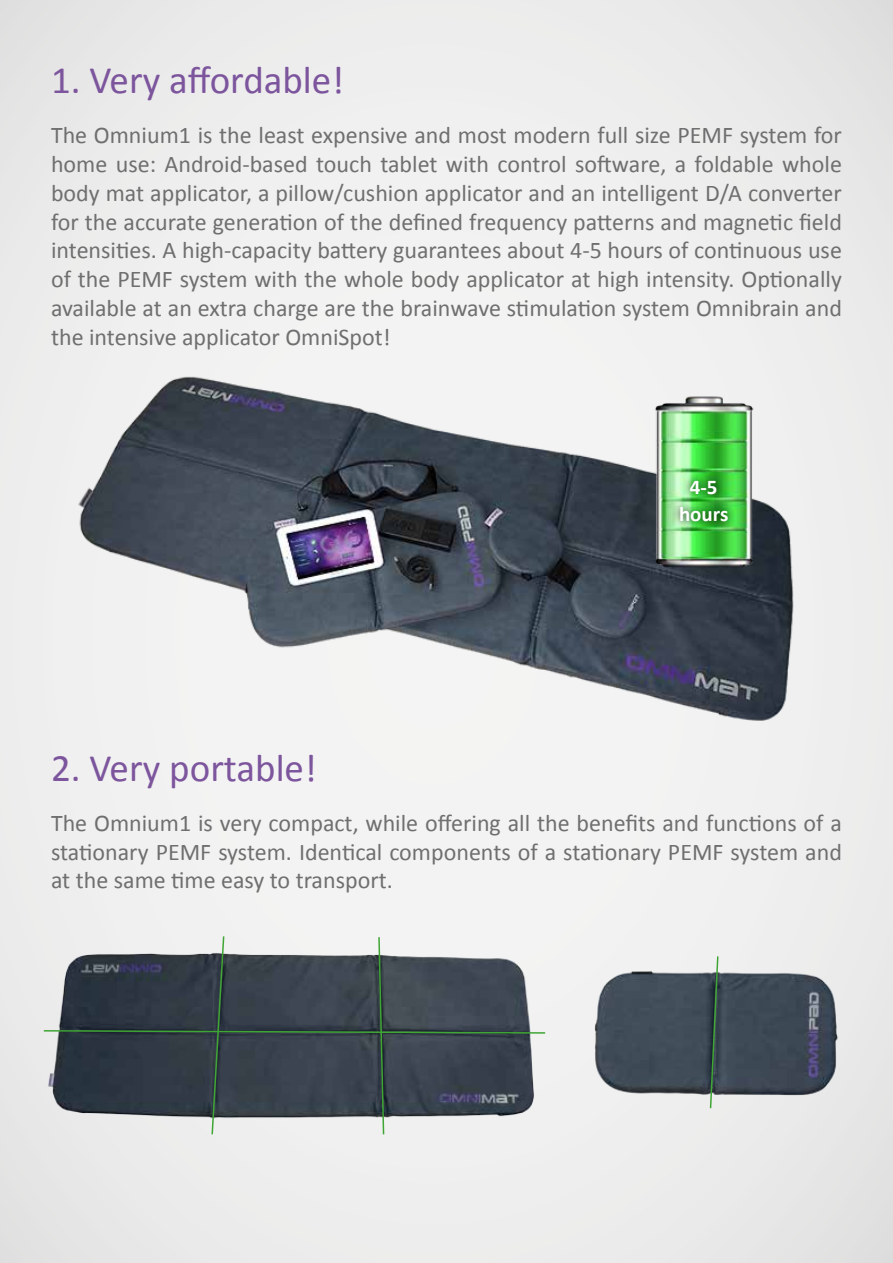
<style>
.page{position:relative;width:893px;height:1263px;background:#eee}
.page>*{position:absolute;margin:0;border:0;box-sizing:border-box;transform-origin:0 0}
.t1{font:39px "Calibri";color:#7c559d}
.t2{font:24px/28.8px "Calibri";color:#706f6f;text-align:justify}
.t3{font:700 21px/27px "Calibri";color:#fff;text-align:center}
</style>
<div class="page">
<img style="left:78px;top:376px;width:716px;height:345px">
<img style="left:576px;top:379px;width:218px;height:205px">
<div style="left:671px;top:472px;width:65px;height:58px;background:#000;opacity:.91"></div>
<img style="left:595px;top:971px;width:243px;height:125px">
<svg style="left:43px;top:936px;width:503px;height:199px"></svg>
<svg style="left:709px;top:956px;width:10px;height:153px"></svg>
<h1 class="t1" style="left:51px;top:55px;width:294px">1. Very affordable!</h1>
<p class="t2" style="left:51px;top:121px;width:792px">The Omnium1 is the least expensive and most modern full size PEMF system for home use: Android-based touch tablet with control software, a foldable whole body mat applicator, a pillow/cushion applicator and an intelligent D/A converter for the accurate generation of the defined frequency patterns and magnetic field intensities. A high-capacity battery guarantees about 4-5 hours of continuous use of the PEMF system with the whole body applicator at high intensity. Optionally available at an extra charge are the brainwave stimulation system Omnibrain and the intensive applicator OmniSpot!</p>
<p class="t3" style="left:679px;top:474px;width:51px">4-5 hours</p>
<h1 class="t1" style="left:51px;top:743px;width:267px">2. Very portable!</h1>
<p class="t2" style="left:51px;top:808px;width:792px">The Omnium1 is very compact, while offering all the benefits and functions of a stationary PEMF system. Identical components of a stationary PEMF system and at the same time easy to transport.</p>
</div>
